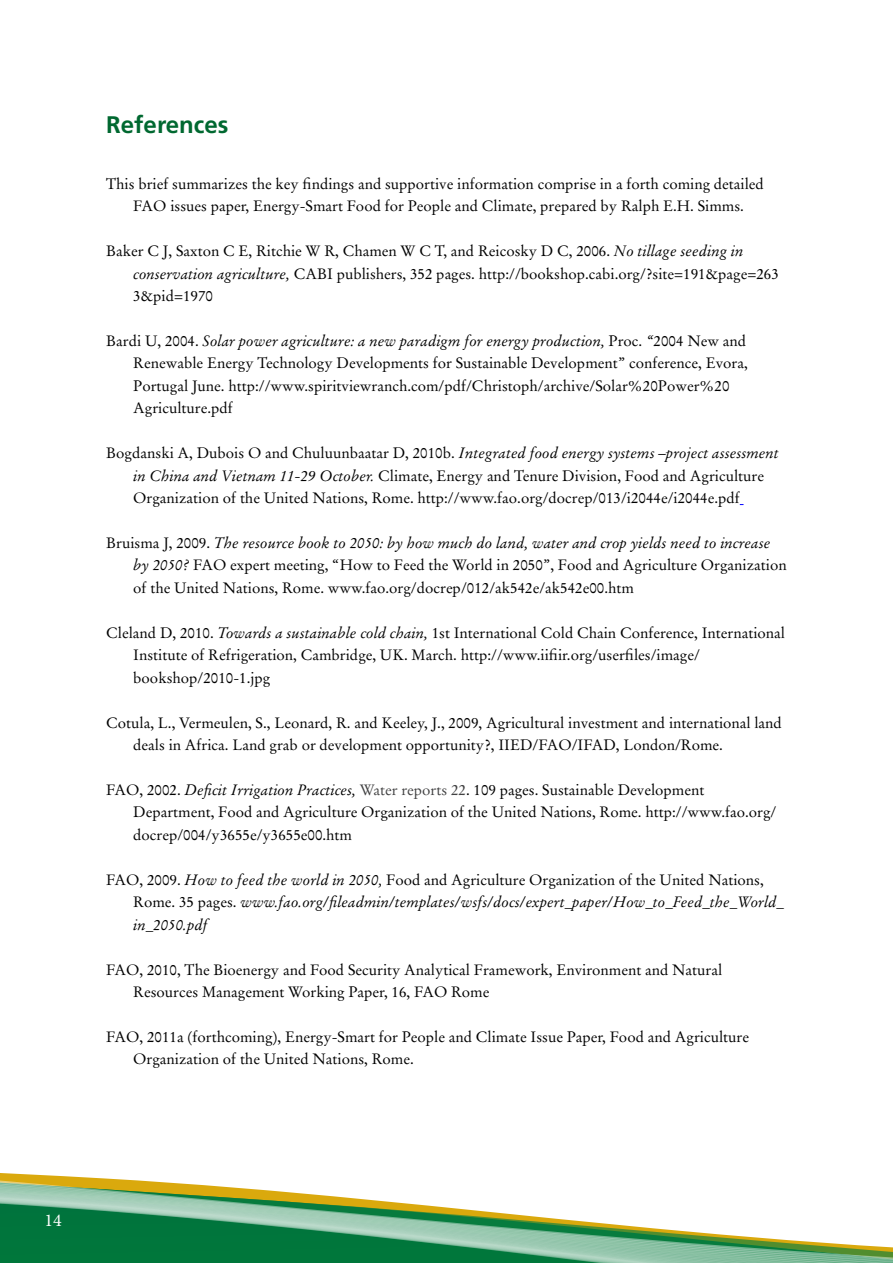
<style>
.page{position:relative;width:893px;height:1263px;background:#fff}
.page>*{position:absolute;margin:0;border:0;box-sizing:border-box;transform-origin:0 0}
.t1{font:700 24px "Frutiger";color:#006830}
.t2{font:18px "Minion Pro";color:#fff}
.t3{font:15px/22.5px "Stempel Garamond LT Std";color:#000}
.t4{font:italic 15px/22.5px "Stempel Garamond LT Std";color:#000}
.s1{font-style:italic}
.s2{color:#414142}
.s3{font-style:normal}
</style>
<div class="page">
<svg style="left:0;top:1173px;width:893px;height:90px"></svg>
<h1 class="t1" style="left:106px;top:111px;width:124px">References</h1>
<p class="t3" style="left:106px;top:172px;width:659px;text-align:center">This brief summarizes the key findings and supportive information comprise in a forth coming detailed<br>FAO issues paper, Energy-Smart Food for People and Climate, prepared by Ralph E.H. Simms.</p>
<p class="t3" style="left:133px;top:240px;width:647px;text-indent:-27px">Baker C J, Saxton C E, Ritchie W R, Chamen W C T, and Reicosky D C, 2006. <span class="s1">No tillage seeding in conservation agriculture,</span> CABI publishers, 352 pages. http://bookshop.cabi.org/?site=191&amp;page=263<br>3&amp;pid=1970</p>
<p class="t3" style="left:133px;top:330px;width:616px;text-indent:-27px">Bardi U, 2004. <span class="s1">Solar power agriculture: a new paradigm for energy production,</span> Proc. <span class="s1">“</span>2004 New and Renewable Energy Technology Developments for Sustainable Development” conference, Evora, Portugal June. http://www.spiritviewranch.com/pdf/Christoph/archive/Solar%20Power%20<br>Agriculture.pdf</p>
<p class="t3" style="left:133px;top:442px;width:647px;text-indent:-27px">Bogdanski A, Dubois O and Chuluunbaatar D, 2010b. <span class="s1">Integrated food energy systems –project assessment in China and Vietnam 11-29 October.</span> Climate, Energy and Tenure Division, Food and Agriculture<br>Organization of the United Nations, Rome. http://www.fao.org/docrep/013/i2044e/i2044e.pdf</p>
<p class="t3" style="left:133px;top:532px;width:655px;text-indent:-27px">Bruisma J, 2009. <span class="s1">The resource book to 2050: by how much do land, water and crop yields need to increase by 2050?</span> FAO expert meeting, “How to Feed the World in 2050”, Food and Agriculture Organization of the United Nations, Rome. www.fao.org/docrep/012/ak542e/ak542e00.htm</p>
<p class="t3" style="left:133px;top:621px;width:653px;text-indent:-27px">Cleland D, 2010. <span class="s1">Towards a sustainable cold chain,</span> 1st International Cold Chain Conference, International<br>Institute of Refrigeration, Cambridge, UK. March. http://www.iifiir.org/userfiles/image/ bookshop/2010-1.jpg</p>
<p class="t3" style="left:133px;top:711px;width:650px;text-indent:-27px">Cotula, L., Vermeulen, S., Leonard, R. and Keeley, J., 2009, Agricultural investment and international land deals in Africa. Land grab or development opportunity?, IIED/FAO/IFAD, London/Rome.</p>
<p class="t3" style="left:133px;top:779px;width:645px;text-indent:-27px">FAO, 2002. <span class="s1">Deficit Irrigation Practices,</span> <span class="s2">Water reports 22</span>. 109 pages. Sustainable Development<br>Department, Food and Agriculture Organization of the United Nations, Rome. http://www.fao.org/ docrep/004/y3655e/y3655e00.htm</p>
<p class="t4" style="left:133px;top:868px;width:652px;text-indent:-27px"><span class="s3">FAO, 2009.</span> How to feed the world in 2050, <span class="s3">Food and Agriculture Organization of the United Nations,<br>Rome. 35 pages.</span> www.fao.org/fileadmin/templates/wsfs/docs/expert_paper/How_to_Feed_the_World_ in_2050.pdf</p>
<p class="t3" style="left:133px;top:958px;width:590px;text-indent:-27px">FAO, 2010, The Bioenergy and Food Security Analytical Framework, Environment and Natural<br>Resources Management Working Paper, 16, FAO Rome</p>
<p class="t3" style="left:133px;top:1026px;width:617px;text-indent:-27px">FAO, 2011a (forthcoming), Energy-Smart for People and Climate Issue Paper, Food and Agriculture<br>Organization of the United Nations, Rome.</p>
<p class="t2" style="left:45px;top:1208px;width:19px">14</p>
</div>
